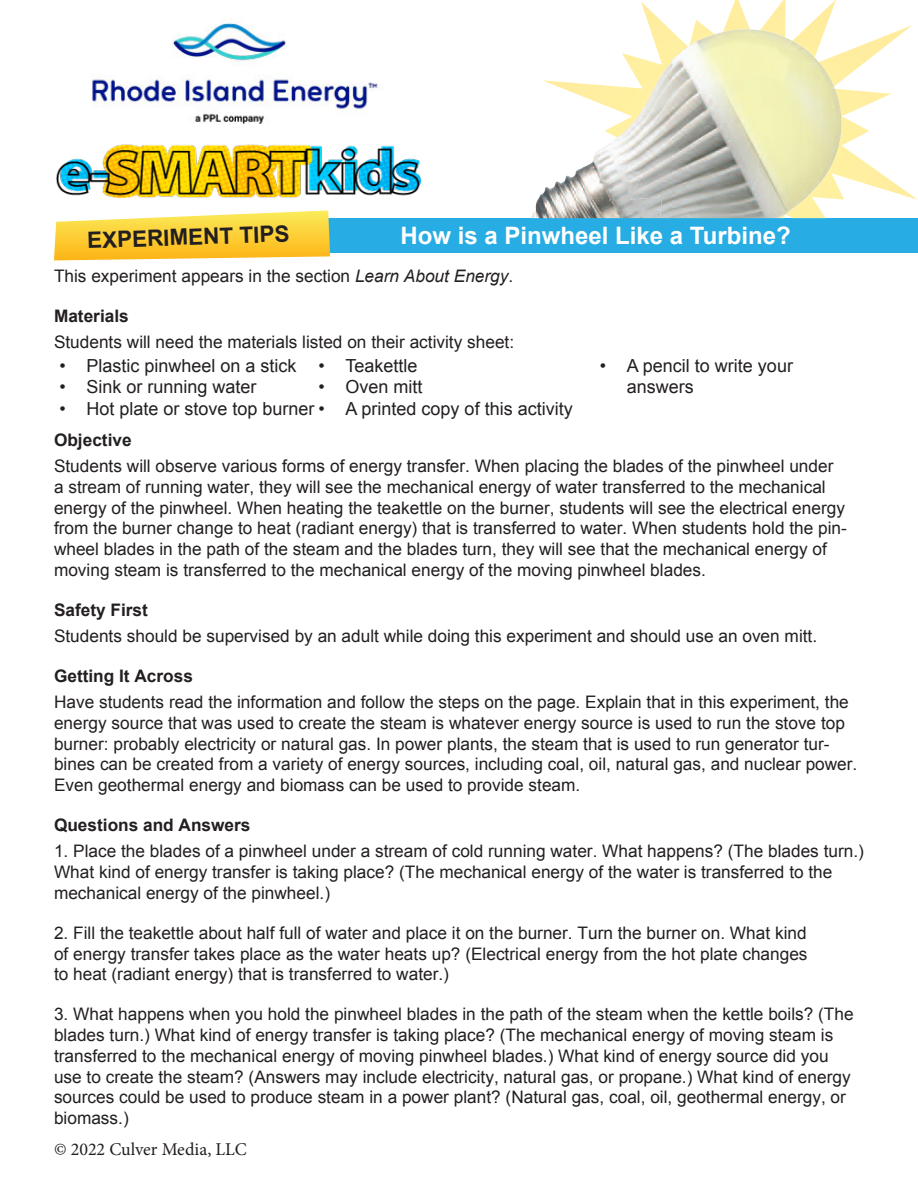
<style>
.page{position:relative;width:918px;height:1188px;background:#fff}
.page>*{position:absolute;margin:0;border:0;box-sizing:border-box;transform-origin:0 0}
.t1{font:700 24px "Arial";color:#fff}
.t2{font:700 22.5px "Arial";color:#231f20}
.t3{font:18px/21.6px "Arial";color:#231f20}
.t4{font:18px "Minion Pro";color:#231f20}
.t5{font:17.25px/20.7px "Arial";color:#231f20}
.t6{font:700 17.25px "Arial";color:#231f20}
.s1{font-style:italic}
</style>
<div class="page">
<img style="left:55px;top:144px;width:365px;height:54px">
<div style="left:282px;top:218px;width:636px;height:35px;background:#27ade3"></div>
<svg style="left:54px;top:210px;width:276px;height:50px;background:#fcd555"></svg>
<img style="left:542px;top:25px;width:376px;height:175px">
<img style="left:542px;top:0;width:294px;height:138px">
<img style="left:554px;top:29px;width:281px;height:157px">
<img style="left:654px;top:29px;width:95px;height:59px">
<img style="left:90px;top:17px;width:290px;height:107px">
<p class="t2" style="left:87px;top:226px;width:204px;rotate:-2deg">EXPERIMENT TIPS</p>
<p class="t1" style="left:400px;top:220px;width:392px">How is a Pinwheel Like a Turbine?</p>
<p class="t5" style="left:54px;top:265px;width:461px">This experiment appears in the section <span class="s1">Learn About Energy</span>.</p>
<p class="t6" style="left:54px;top:304px;width:76px">Materials</p>
<p class="t5" style="left:54px;top:332px;width:462px">Students will need the materials listed on their activity sheet:</p>
<p class="t5" style="left:81px;top:361px;width:214px">• Plastic pinwheel on a stick</p>
<p class="t5" style="left:628px;top:361px;width:83px">• Teakettle</p>
<p class="t5" style="left:81px;top:390px;width:231px">• Hot plate or stove top burner</p>
<p class="t5" style="left:351px;top:390px;width:86px">• Oven mitt</p>
<p class="t6" style="left:54px;top:429px;width:79px">Objective</p>
<p class="t5" style="left:54px;top:456px;width:794px">Students will observe various forms of energy transfer. When placing the blades of the pinwheel under a stream of running water, they will see the mechanical energy of water transferred to the mechanical energy of the pinwheel. When heating the teakettle on the burner, students will see the electrical energy from the burner change to heat (radiant energy) that is transferred to water. When students hold the pin&shy;wheel blades in the path of the steam and the blades turn, they will see that the mechanical energy of moving steam is transferred to the mechanical energy of the moving pinwheel blades.</p>
<p class="t6" style="left:54px;top:599px;width:95px">Safety First</p>
<p class="t5" style="left:54px;top:626px;width:765px">Students should be supervised by an adult while doing this experiment and should use an oven mitt.</p>
<p class="t6" style="left:54px;top:665px;width:140px">Getting It Across</p>
<p class="t5" style="left:54px;top:692px;width:805px">Have students read the information and follow the steps on the page. Explain that in this experiment, the energy source that was used to create the steam is whatever energy source is used to run the stove top burner: probably electricity or natural gas. In power plants, the steam that is used to run generator tur&shy;bines can be created from a variety of energy sources, including coal, oil, natural gas, and nuclear power.<br>Even geothermal energy and biomass can be used to provide steam.</p>
<p class="t6" style="left:54px;top:814px;width:198px">Questions and Answers</p>
<p class="t5" style="left:54px;top:841px;width:811px">1. Place the blades of a pinwheel under a stream of cold running water. What happens? (The blades turn.)<br>What kind of energy transfer is taking place? (The mechanical energy of the water is transferred to the mechanical energy of the pinwheel.)</p>
<p class="t5" style="left:54px;top:923px;width:755px;text-align:justify">2. Fill the teakettle about half full of water and place it on the burner. Turn the burner on. What kind of energy transfer takes place as the water heats up? (Electrical energy from the hot plate changes to heat (radiant energy) that is transferred to water.)</p>
<p class="t5" style="left:54px;top:1004px;width:801px">3. What happens when you hold the pinwheel blades in the path of the steam when the kettle boils? (The blades turn.) What kind of energy transfer is taking place? (The mechanical energy of moving steam is transferred to the mechanical energy of moving pinwheel blades.) What kind of energy source did you use to create the steam? (Answers may include electricity, natural gas, or propane.) What kind of energy sources could be used to produce steam in a power plant? (Natural gas, coal, oil, geothermal energy, or biomass.)</p>
<p class="t3" style="left:59px;top:355px;width:239px">• Plastic pinwheel on a stick</p>
<p class="t3" style="left:59px;top:376px;width:199px">• Sink or running water</p>
<p class="t3" style="left:59px;top:398px;width:515px">• Hot plate or stove top burner • A printed copy of this activity</p>
<p class="t3" style="left:319px;top:355px;width:101px">• Teakettle</p>
<p class="t3" style="left:319px;top:376px;width:106px">• Oven mitt</p>
<p class="t3" style="left:627px;top:355px;width:168px;text-indent:-27px">• A pencil to write your answers</p>
<p class="t4" style="left:54px;top:1137px;width:194px">© 2022 Culver Media, LLC</p>
</div>
